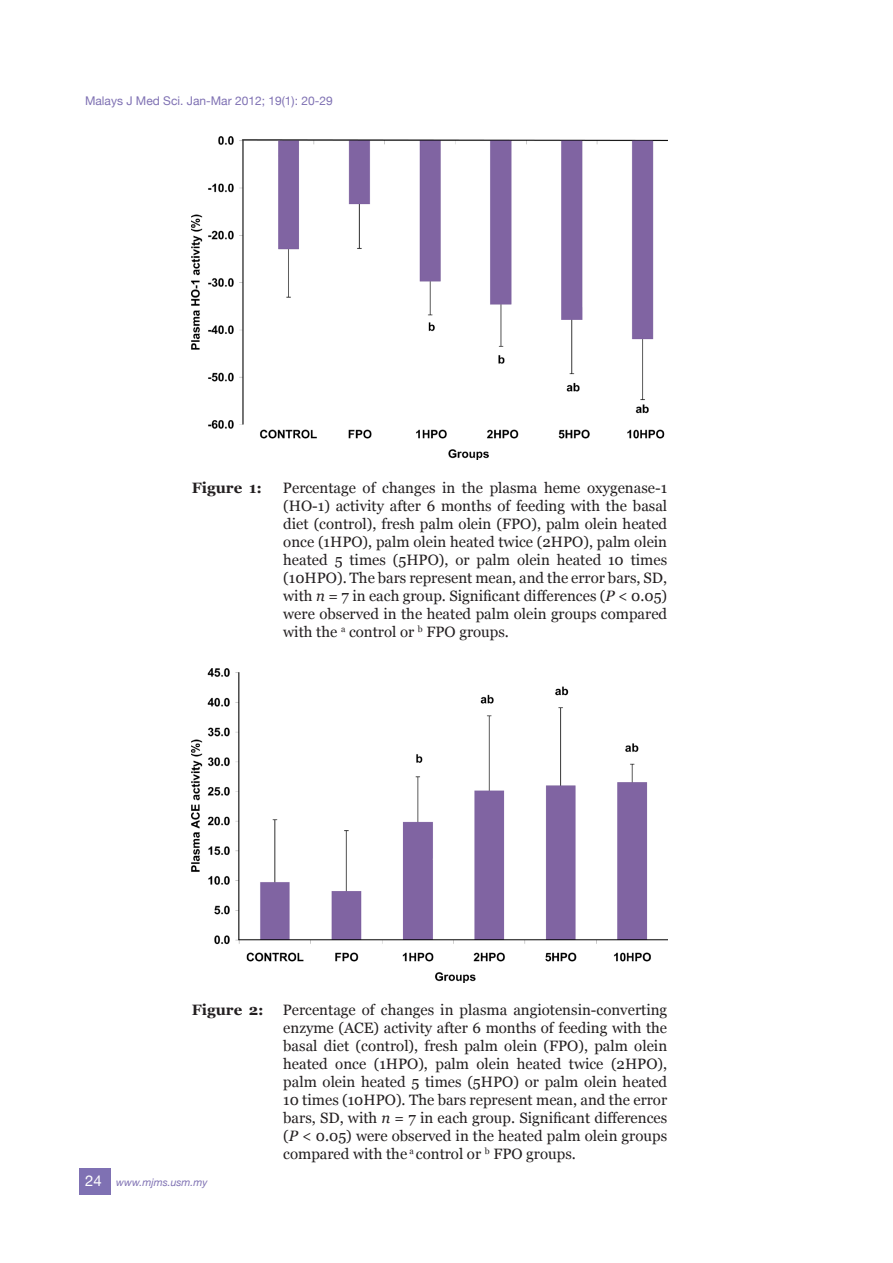
<style>
.page{position:relative;width:893px;height:1263px;background:#fff}
.page>*{position:absolute;margin:0;border:0;box-sizing:border-box;transform-origin:0 0}
.bodyText{font:15px/18px "Georgia";color:#231f20;text-align:justify}
.bodyText-2{font:700 15px "Georgia";color:#231f20}
.t1{font:12px "Helvetica Neue";color:#7f71b3}
.t2{font:italic 10.5px "Helvetica Neue";color:#7f71b3}
.s1{font-style:italic}
.s2{font-style:normal;font-size:15px;color:#fff}
</style>
<div class="page">
<div style="left:79px;top:1168px;width:32px;height:27px;background:#7f71b3"></div>
<img style="left:192px;top:136px;width:475px;height:324px">
<img style="left:192px;top:668px;width:475px;height:314px">
<p class="t1" style="left:85px;top:94px;width:249px">Malays J Med Sci. Jan-Mar 2012; 19(1): 20-29</p>
<p class="bodyText-2" style="left:192px;top:478px;width:72px">Figure 1:</p>
<p class="bodyText" style="left:283px;top:479px;width:386px">Percentage of changes in the plasma heme oxygenase-1 (HO-1) activity after 6 months of feeding with the basal diet (control), fresh palm olein (FPO), palm olein heated once (1HPO), palm olein heated twice (2HPO), palm olein heated 5 times (5HPO), or palm olein heated 10 times (10HPO). The bars represent mean, and the error bars, SD, with <span class="s1">n</span> = 7 in each group. Significant differences (<span class="s1">P</span> &lt; 0.05) were observed in the heated palm olein groups compared with the <sup>a</sup> control or <sup>b</sup> FPO groups.</p>
<p class="bodyText-2" style="left:192px;top:1000px;width:73px">Figure 2:</p>
<p class="bodyText" style="left:283px;top:1001px;width:386px">Percentage of changes in plasma angiotensin-converting enzyme (ACE) activity after 6 months of feeding with the basal diet (control), fresh palm olein (FPO), palm olein heated once (1HPO), palm olein heated twice (2HPO), palm olein heated 5 times (5HPO) or palm olein heated 10 times (10HPO). The bars represent mean, and the error bars, SD, with <span class="s1">n</span> = 7 in each group. Significant differences (<span class="s1">P</span> &lt; 0.05) were observed in the heated palm olein groups compared with the <sup>a</sup> control or <sup>b</sup> FPO groups.</p>
<p class="t2" style="left:85px;top:1176px;width:124px"><span class="s2">24</span> www.mjms.usm.my</p>
</div>
